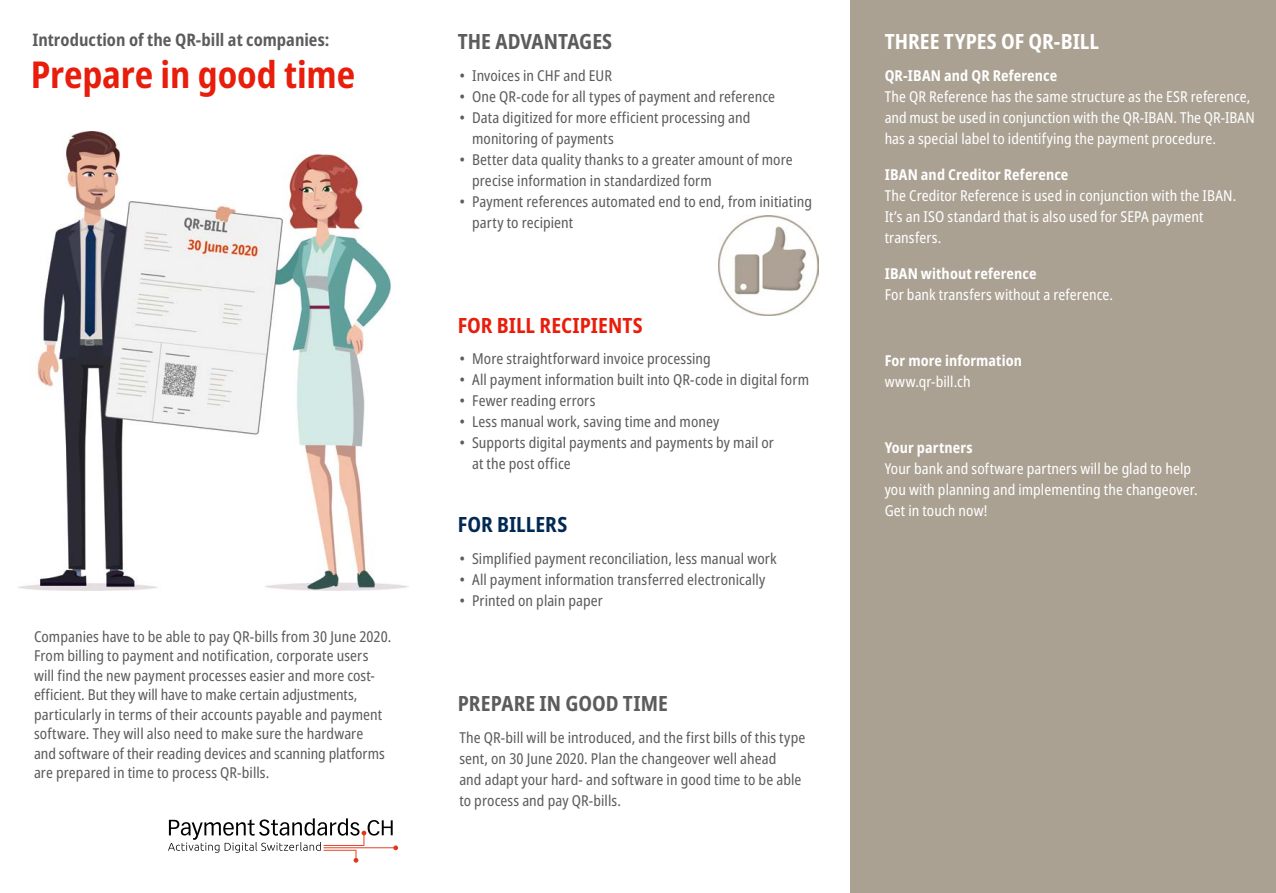
<style>
.page{position:relative;width:1276px;height:893px;background:#fff}
.page>*{position:absolute;margin:0;border:0;box-sizing:border-box;transform-origin:0 0}
.SIX_head_cond-bold_4{font:700 condensed 37.05px "Noto Sans";letter-spacing:-.005em;color:#e81d0b}
.SIX_head_cond-bold_4-2{font:700 condensed 21px "Noto Sans";color:#5b5c5b}
.SIX_head_cond-bold_4-3{font:700 condensed 21px "Noto Sans";color:#fff}
.SIX_head_cond-bold_4-4{font:700 condensed 21px "Noto Sans";color:#e81d0b}
.SIX_head_cond-bold_4-5{font:700 condensed 21px "Noto Sans";color:#002954}
.SIX_head_cond-bold_4-6{font:700 condensed 17.25px "Noto Sans";color:#5b5c5b}
.SIX_head_cond-bold_4-7{font:condensed 15px/21px "Noto Sans";letter-spacing:.005em;color:#5b5c5b}
.SIX_head_cond-bold_4-8{font:condensed 15px/21px "Noto Sans";letter-spacing:.005em;color:#fff}
.SIX_head_cond-bold_4-9{font:700 condensed 15px "Noto Sans";letter-spacing:.01em;color:#fff}
</style>
<div class="page">
<div style="left:850px;top:0;width:426px;height:893px;background:#aba193"></div>
<img style="left:719px;top:216px;width:99px;height:99px">
<img style="left:17px;top:132px;width:391px;height:458px">
<svg style="left:168px;top:818px;width:230px;height:45px"></svg>
<p class="SIX_head_cond-bold_4-6" style="left:32px;top:27px;width:298px">Introduction of the QR-bill at companies:</p>
<p class="SIX_head_cond-bold_4" style="left:31px;top:48px;width:326px">Prepare in good time</p>
<p class="SIX_head_cond-bold_4-7" style="left:34px;top:627px;width:359px;line-height:19.5px">Companies have to be able to pay QR-bills from 30 June 2020.<br>From billing to payment and notification, corporate users will find the new payment processes easier and more cost&shy;efficient. But they will have to make certain adjustments, particularly in terms of their accounts payable and payment software. They will also need to make sure the hardware<br>and software of their reading devices and scanning platforms are prepared in time to process QR-bills.</p>
<p class="SIX_head_cond-bold_4-2" style="left:458px;top:26px;width:156px">THE ADVANTAGES</p>
<p class="SIX_head_cond-bold_4-7" style="left:459px;top:65px;width:154px">• Invoices in CHF and EUR</p>
<p class="SIX_head_cond-bold_4-7" style="left:459px;top:86px;width:317px">• One QR-code for all types of payment and reference</p>
<p class="SIX_head_cond-bold_4-7" style="left:472px;top:107px;width:280px;text-indent:-13px">• Data digitized for more efficient processing and monitoring of payments</p>
<p class="SIX_head_cond-bold_4-7" style="left:472px;top:149px;width:322px;text-indent:-13px">• Better data quality thanks to a greater amount of more precise information in standardized form</p>
<p class="SIX_head_cond-bold_4-7" style="left:472px;top:191px;width:341px;text-indent:-13px">• Payment references automated end to end, from initiating party to recipient</p>
<p class="SIX_head_cond-bold_4-4" style="left:458px;top:310px;width:186px">FOR BILL RECIPIENTS</p>
<p class="SIX_head_cond-bold_4-7" style="left:459px;top:348px;width:253px">• More straightforward invoice processing</p>
<p class="SIX_head_cond-bold_4-7" style="left:459px;top:369px;width:351px">• All payment information built into QR-code in digital form</p>
<p class="SIX_head_cond-bold_4-7" style="left:459px;top:390px;width:138px">• Fewer reading errors</p>
<p class="SIX_head_cond-bold_4-7" style="left:459px;top:411px;width:262px">• Less manual work, saving time and money</p>
<p class="SIX_head_cond-bold_4-7" style="left:472px;top:432px;width:303px;text-indent:-13px">• Supports digital payments and payments by mail or at the post office</p>
<p class="SIX_head_cond-bold_4-5" style="left:458px;top:509px;width:111px">FOR BILLERS</p>
<p class="SIX_head_cond-bold_4-7" style="left:459px;top:548px;width:319px">• Simplified payment reconciliation, less manual work</p>
<p class="SIX_head_cond-bold_4-7" style="left:459px;top:569px;width:307px">• All payment information transferred electronically</p>
<p class="SIX_head_cond-bold_4-7" style="left:459px;top:590px;width:145px">• Printed on plain paper</p>
<p class="SIX_head_cond-bold_4-2" style="left:458px;top:688px;width:211px">PREPARE IN GOOD TIME</p>
<p class="SIX_head_cond-bold_4-7" style="left:459px;top:727px;width:347px">The QR-bill will be introduced, and the first bills of this type sent, on 30 June 2020. Plan the changeover well ahead<br>and adapt your hard- and software in good time to be able to process and pay QR-bills.</p>
<p class="SIX_head_cond-bold_4-3" style="left:884px;top:26px;width:216px">THREE TYPES OF QR-BILL</p>
<p class="SIX_head_cond-bold_4-9" style="left:884px;top:64px;width:174px">QR-IBAN and QR Reference</p>
<p class="SIX_head_cond-bold_4-8" style="left:884px;top:86px;width:371px">The QR Reference has the same structure as the ESR reference, and must be used in conjunction with the QR-IBAN. The QR-IBAN has a special label to identifying the payment procedure.</p>
<p class="SIX_head_cond-bold_4-9" style="left:884px;top:163px;width:185px">IBAN and Creditor Reference</p>
<p class="SIX_head_cond-bold_4-8" style="left:884px;top:185px;width:353px">The Creditor Reference is used in conjunction with the IBAN.</p>
<p class="SIX_head_cond-bold_4-8" style="left:884px;top:206px;width:320px">It’s an ISO standard that is also used for SEPA payment transfers.</p>
<p class="SIX_head_cond-bold_4-9" style="left:884px;top:262px;width:153px">IBAN without reference</p>
<p class="SIX_head_cond-bold_4-8" style="left:884px;top:284px;width:230px">For bank transfers without a reference.</p>
<p class="SIX_head_cond-bold_4-9" style="left:884px;top:349px;width:139px">For more information</p>
<p class="SIX_head_cond-bold_4-8" style="left:884px;top:371px;width:87px">www.qr-bill.ch</p>
<p class="SIX_head_cond-bold_4-9" style="left:884px;top:436px;width:89px">Your partners</p>
<p class="SIX_head_cond-bold_4-8" style="left:884px;top:458px;width:314px">Your bank and software partners will be glad to help you with planning and implementing the changeover.<br>Get in touch now!</p>
</div>
